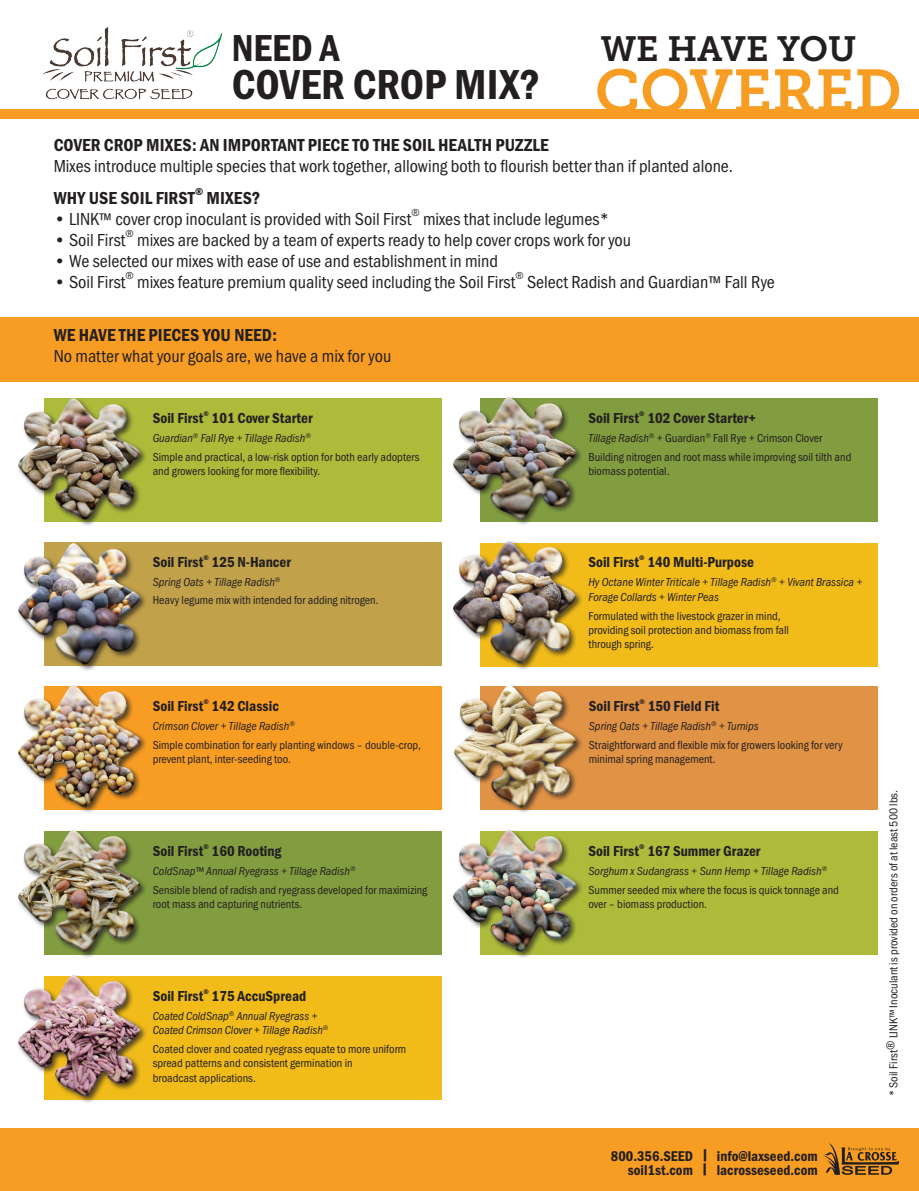
<style>
.page{position:relative;width:919px;height:1191px;background:#fff}
.page>*{position:absolute;margin:0;border:0;box-sizing:border-box;transform-origin:0 0}
.t1{font:60.9px "Museo Slab 700";color:#f89d23}
.t2{font:43.35px "Franklin Gothic URW Con Dem";color:#231f20}
.t3{font:38.85px "Franklin Gothic URW Con Dem";color:#231f20}
.t4{font:34.95px "Museo Slab 700";letter-spacing:-.005em;color:#231f20}
.t5{font:18px/21px "Franklin Gothic URW Con Boo";color:#231f20}
.Topic_Headline{font:18px "Franklin Gothic URW Con Dem";color:#231f20}
.Topic_Headline-2{font:15px "Franklin Gothic URW Con Dem";color:#231f20}
.t6{font:14.7px "Franklin Gothic URW Con Dem";color:#231f20}
.Mix_Text{font:12px/14.4px "Franklin Gothic URW Con Boo";color:#231f20}
.Italic_Headline{font:12px/14.4px "Franklin Gothic URW Con Boo Ita";color:#231f20}
.Italic_Headline-2{font:12px "Franklin Gothic URW Con Boo";color:#231f20}
.t7{font:10.5px "Franklin Gothic URW Con Boo";color:#231f20}
.Topic_Headline-3{font:10.5px "Franklin Gothic URW Con Dem";color:#231f20}
.Topic_Headline-4{font:7.05px "Franklin Gothic URW Con Dem";color:#231f20}
.s1{font-family:"Franklin Gothic URW Con Dem"}
.s2{font-family:"Franklin Gothic URW Con Boo Ita"}
</style>
<div class="page">
<div style="left:45px;top:398px;width:397px;height:124px;background:#acbb3a"></div>
<div style="left:0;top:1128px;width:918px;height:62px;background:#f89d23"></div>
<div style="left:480px;top:398px;width:397px;height:124px;background:#829d3f"></div>
<div style="left:45px;top:542px;width:397px;height:124px;background:#c1a149"></div>
<div style="left:480px;top:686px;width:397px;height:124px;background:#e09245"></div>
<div style="left:480px;top:831px;width:397px;height:124px;background:#acbb3a"></div>
<div style="left:480px;top:542px;width:397px;height:124px;background:#f1bc19"></div>
<div style="left:45px;top:976px;width:397px;height:123px;background:#f1bc19"></div>
<div style="left:45px;top:686px;width:397px;height:124px;background:#f89d23"></div>
<div style="left:45px;top:831px;width:397px;height:124px;background:#829d3f"></div>
<div style="left:0;top:110px;width:918px;height:9px;background:#f89d23"></div>
<div style="left:0;top:317px;width:918px;height:64px;background:#f89d23"></div>
<div style="left:452px;top:540px;width:131px;height:130px;background:#231f20;opacity:.75"></div>
<img style="left:453px;top:540px;width:123px;height:123px">
<div style="left:16px;top:683px;width:132px;height:131px;background:#231f20;opacity:.75"></div>
<img style="left:17px;top:684px;width:124px;height:123px">
<div style="left:16px;top:541px;width:132px;height:131px;background:#231f20;opacity:.75"></div>
<img style="left:17px;top:542px;width:124px;height:122px">
<div style="left:16px;top:397px;width:132px;height:130px;background:#231f20;opacity:.75"></div>
<img style="left:17px;top:397px;width:124px;height:123px">
<div style="left:452px;top:396px;width:131px;height:130px;background:#231f20;opacity:.75"></div>
<img style="left:453px;top:396px;width:123px;height:123px">
<div style="left:16px;top:973px;width:132px;height:131px;background:#231f20;opacity:.75"></div>
<img style="left:17px;top:974px;width:124px;height:122px">
<div style="left:16px;top:828px;width:132px;height:131px;background:#231f20;opacity:.75"></div>
<img style="left:17px;top:829px;width:124px;height:122px">
<div style="left:452px;top:683px;width:132px;height:131px;background:#231f20;opacity:.75"></div>
<img style="left:453px;top:684px;width:123px;height:123px">
<div style="left:452px;top:828px;width:131px;height:131px;background:#231f20;opacity:.75"></div>
<img style="left:453px;top:829px;width:123px;height:122px">
<img style="left:43px;top:27px;width:178px;height:72px">
<svg style="left:823px;top:1143px;width:76px;height:31px"></svg>
<p class="t3" style="left:232px;top:22px;width:109px">NEED A</p>
<p class="t2" style="left:232px;top:56px;width:310px">COVER CROP MIX?</p>
<p class="Topic_Headline" style="left:54px;top:132px;width:496px">COVER CROP MIXES: AN IMPORTANT PIECE TO THE SOIL HEALTH PUZZLE</p>
<p class="t5" style="left:54px;top:155px;width:681px">Mixes introduce multiple species that work together, allowing both to flourish better than if planted alone.</p>
<p class="Topic_Headline" style="left:54px;top:186px;width:143px">WHY USE SOIL FIRST</p>
<p class="t4" style="left:600px;top:29px;width:257px">WE HAVE YOU</p>
<p class="t1" style="left:594px;top:57px;width:308px">COVERED</p>
<p class="Topic_Headline-3" style="left:195px;top:184px;width:10px">®</p>
<p class="Topic_Headline" style="left:206px;top:186px;width:55px">MIXES?</p>
<p class="t5" style="left:54px;top:208px;width:359px">• LINK™ cover crop inoculant is provided with Soil First</p>
<p class="t7" style="left:411px;top:206px;width:10px">®</p>
<p class="t5" style="left:423px;top:208px;width:187px">mixes that include legumes*</p>
<p class="t7" style="left:125px;top:227px;width:10px">®</p>
<p class="t5" style="left:54px;top:229px;width:73px">• Soil First</p>
<p class="t5" style="left:137px;top:229px;width:495px">mixes are backed by a team of experts ready to help cover crops work for you</p>
<p class="t5" style="left:54px;top:250px;width:446px">• We selected our mixes with ease of use and establishment in mind</p>
<p class="t5" style="left:54px;top:271px;width:73px">• Soil First</p>
<p class="t7" style="left:125px;top:269px;width:10px">®</p>
<p class="t7" style="left:515px;top:269px;width:10px">®</p>
<p class="t5" style="left:137px;top:271px;width:380px">mixes feature premium quality seed including the Soil First</p>
<p class="t5" style="left:527px;top:271px;width:249px">Select Radish and Guardian™ Fall Rye</p>
<p class="t5" style="left:54px;top:324px;width:339px"><span class="s1">WE HAVE THE PIECES YOU NEED:<br></span>No matter what your goals are, we have a mix for you</p>
<p class="Topic_Headline-2" style="left:153px;top:408px;width:52px">Soil First</p>
<p class="Topic_Headline-4" style="left:203px;top:409px;width:7px">®</p>
<p class="Topic_Headline-2" style="left:212px;top:408px;width:103px">101 Cover Starter</p>
<p class="Italic_Headline" style="left:153px;top:431px;width:160px">Guardian<sup>®</sup> Fall Rye + Tillage Radish<sup>®</sup></p>
<p class="Mix_Text" style="left:153px;top:449px;width:268px">Simple and practical, a low-risk option for both early adopters and growers looking for more flexibility.</p>
<p class="Topic_Headline-2" style="left:153px;top:551px;width:52px">Soil First</p>
<p class="Topic_Headline-4" style="left:203px;top:552px;width:7px">®</p>
<p class="Topic_Headline-2" style="left:212px;top:551px;width:81px">125 N-Hancer</p>
<p class="Italic_Headline" style="left:153px;top:574px;width:129px">Spring Oats + Tillage Radish<sup>®</sup></p>
<p class="Mix_Text" style="left:153px;top:593px;width:227px">Heavy legume mix with intended for adding nitrogen.</p>
<p class="Topic_Headline-2" style="left:153px;top:696px;width:52px">Soil First</p>
<p class="Topic_Headline-4" style="left:203px;top:697px;width:7px">®</p>
<p class="Topic_Headline-2" style="left:212px;top:696px;width:69px">142 Classic</p>
<p class="Italic_Headline" style="left:153px;top:719px;width:144px">Crimson Clover + Tillage Radish<sup>®</sup></p>
<p class="Mix_Text" style="left:153px;top:737px;width:270px">Simple combination for early planting windows – double-crop, prevent plant, inter-seeding too.</p>
<p class="Topic_Headline-2" style="left:153px;top:840px;width:52px">Soil First</p>
<p class="Topic_Headline-4" style="left:203px;top:841px;width:7px">®</p>
<p class="Topic_Headline-2" style="left:212px;top:840px;width:71px">160 Rooting</p>
<p class="Italic_Headline" style="left:153px;top:863px;width:204px">ColdSnap™ Annual Ryegrass + Tillage Radish<sup>®</sup></p>
<p class="Mix_Text" style="left:153px;top:882px;width:276px">Sensible blend of radish and ryegrass developed for maximizing root mass and capturing nutrients.</p>
<p class="Topic_Headline-2" style="left:153px;top:985px;width:52px">Soil First</p>
<p class="Topic_Headline-4" style="left:203px;top:986px;width:7px">®</p>
<p class="Topic_Headline-2" style="left:212px;top:985px;width:96px">175 AccuSpread</p>
<p class="Italic_Headline" style="left:153px;top:1008px;width:177px">Coated ColdSnap<sup>®</sup> Annual Ryegrass +<br>Coated Crimson Clover + Tillage Radish<sup>®</sup></p>
<p class="Mix_Text" style="left:153px;top:1041px;width:255px">Coated clover and coated ryegrass equate to more uniform spread patterns and consistent germination in<br>broadcast applications.</p>
<p class="Topic_Headline-2" style="left:588px;top:408px;width:52px">Soil First</p>
<p class="Topic_Headline-4" style="left:639px;top:409px;width:7px">®</p>
<p class="Topic_Headline-2" style="left:647px;top:408px;width:110px">102 Cover Starter+</p>
<p class="Italic_Headline-2" style="left:588px;top:430px;width:235px"><span class="s2">Tillage Radish</span><sup>®</sup> + Guardian<sup>®</sup> Fall Rye + Crimson Clover</p>
<p class="Mix_Text" style="left:588px;top:449px;width:264px">Building nitrogen and root mass while improving soil tilth and biomass potential.</p>
<p class="Topic_Headline-2" style="left:588px;top:552px;width:52px">Soil First</p>
<p class="Topic_Headline-4" style="left:639px;top:553px;width:7px">®</p>
<p class="Topic_Headline-2" style="left:647px;top:552px;width:108px">140 Multi-Purpose</p>
<p class="Italic_Headline" style="left:588px;top:575px;width:275px">Hy Octane Winter Triticale + Tillage Radish<sup>®</sup> + Vivant Brassica +<br>Forage Collards + Winter Peas</p>
<p class="Mix_Text" style="left:588px;top:608px;width:202px">Formulated with the livestock grazer in mind, providing soil protection and biomass from fall through spring.</p>
<p class="Topic_Headline-2" style="left:588px;top:696px;width:52px">Soil First</p>
<p class="Topic_Headline-4" style="left:639px;top:697px;width:7px">®</p>
<p class="Topic_Headline-2" style="left:647px;top:696px;width:73px">150 Field Fit</p>
<p class="Italic_Headline" style="left:588px;top:719px;width:171px">Spring Oats + Tillage Radish<sup>®</sup> + Turnips</p>
<p class="Mix_Text" style="left:588px;top:737px;width:255px">Straightforward and flexible mix for growers looking for very minimal spring management.</p>
<p class="Topic_Headline-2" style="left:588px;top:840px;width:52px">Soil First</p>
<p class="Topic_Headline-4" style="left:639px;top:841px;width:7px">®</p>
<p class="Topic_Headline-2" style="left:647px;top:840px;width:115px">167 Summer Grazer</p>
<p class="Italic_Headline" style="left:588px;top:863px;width:240px">Sorghum x Sudangrass + Sunn Hemp + Tillage Radish<sup>®</sup></p>
<p class="Mix_Text" style="left:588px;top:882px;width:252px">Summer seeded mix where the focus is quick tonnage and over – biomass production.</p>
<p class="t6" style="left:611px;top:1145px;width:208px">800.356.SEED | info@laxseed.com</p>
<p class="t6" style="left:628px;top:1159px;width:191px">soil1st.com | lacrosseseed.com</p>
<p class="Italic_Headline-2" style="left:885px;top:1095px;width:307px;rotate:-90deg">* Soil First® LINK™ Inoculant is provided on orders of at least 500 lbs.</p>
</div>
